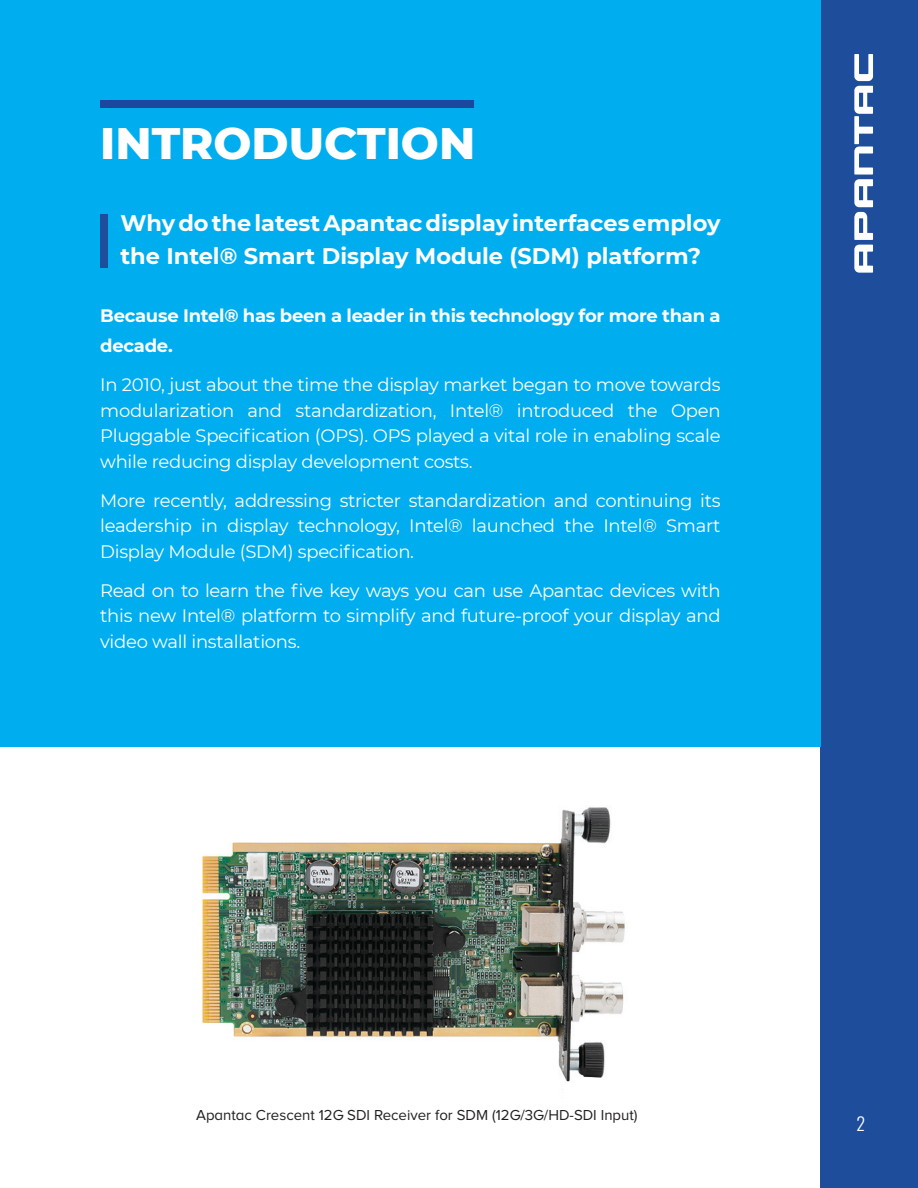
<style>
.page{position:relative;width:918px;height:1188px;background:#fff}
.page>*{position:absolute;margin:0;border:0;box-sizing:border-box;transform-origin:0 0}
.t1{font:800 45px "Montserrat";color:#fff}
.t2{font:700 22.5px/33px "Montserrat";color:#fff}
.t3{font:18px/25.5px "Montserrat";letter-spacing:-.015em;color:#fff;text-align:justify}
.t4{font:700 18px/30px "Montserrat";letter-spacing:-.015em;color:#fff}
.t5{font:300 18px "Oswald";color:#fff}
.t6{font:15px "Proxima Nova A";color:#231f20}
</style>
<div class="page">
<div style="left:821px;top:0;width:97px;height:1188px;background:#1e4d9c"></div>
<svg style="left:854px;top:54px;width:19px;height:219px"></svg>
<div style="left:0;top:0;width:821px;height:746px;background:#00aeef"></div>
<div style="left:100px;top:100px;width:374px;height:8px;background:#1b489e"></div>
<div style="left:100px;top:215px;width:8px;height:53px;background:#1e4d9c"></div>
<img style="left:202px;top:807px;width:423px;height:283px">
<h1 class="t1" style="left:100px;top:110px;width:377px">INTRODUCTION</h1>
<p class="t2" style="left:120px;top:205px;width:602px">Why do the latest Apantac display interfaces employ the Intel® Smart Display Module (SDM) platform?</p>
<p class="t4" style="left:100px;top:300px;width:622px">Because Intel® has been a leader in this technology for more than a decade.</p>
<p class="t3" style="left:100px;top:372px;width:622px">In 2010, just about the time the display market began to move towards modularization and standardization, Intel® introduced the Open Pluggable Specification (OPS). OPS played a vital role in enabling scale while reducing display development costs.</p>
<p class="t3" style="left:100px;top:487px;width:622px">More recently, addressing stricter standardization and continuing its leadership in display technology, Intel® launched the Intel® Smart Display Module (SDM) specification.</p>
<p class="t3" style="left:100px;top:577px;width:622px">Read on to learn the five key ways you can use Apantac devices with this new Intel® platform to simplify and future-proof your display and video wall installations.</p>
<p class="t6" style="left:196px;top:1107px;width:443px">Apantac Crescent 12G SDI Receiver for SDM (12G/3G/HD-SDI Input)</p>
<p class="t5" style="left:856px;top:1108px;width:10px">2</p>
</div>
